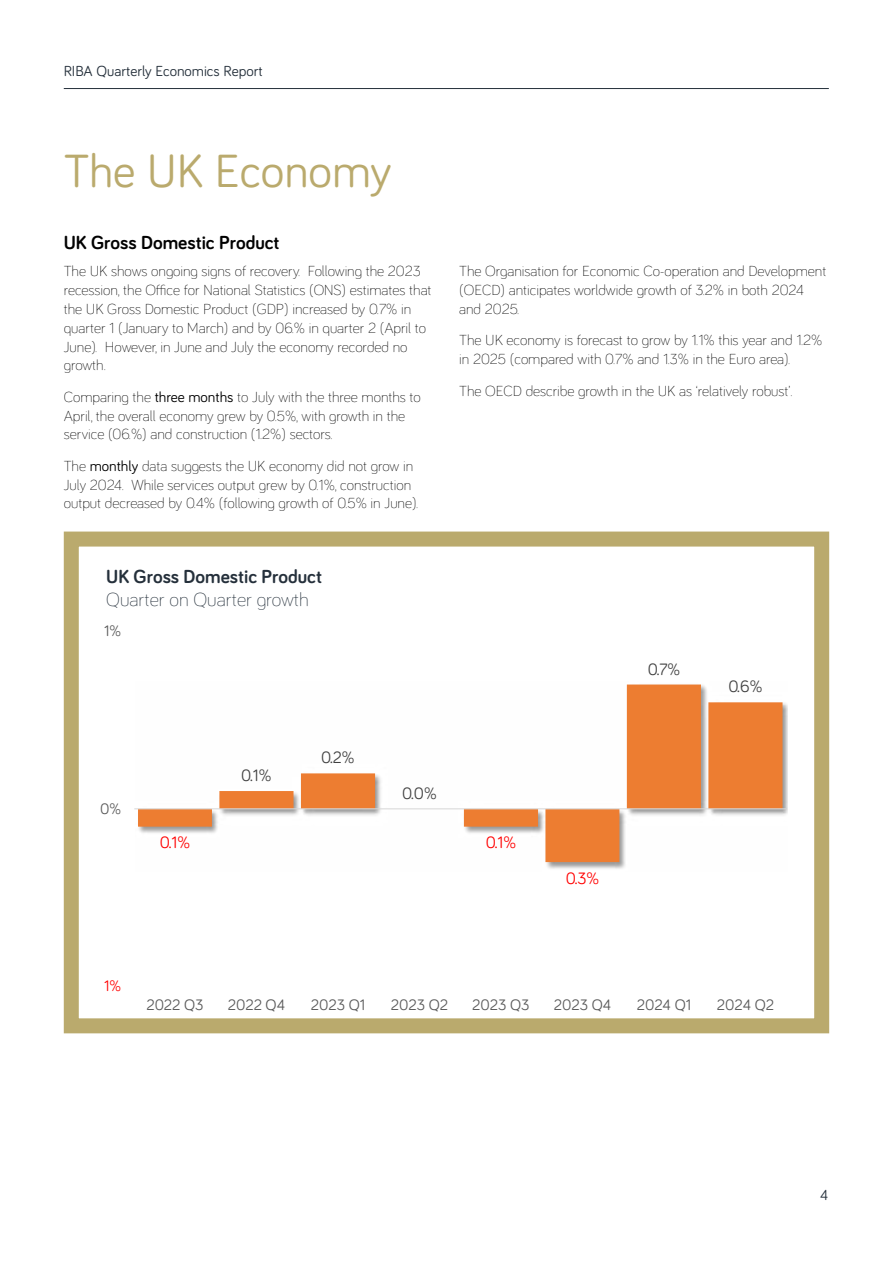
<style>
.page{position:relative;width:893px;height:1263px;background:#fff}
.page>*{position:absolute;margin:0;border:0;box-sizing:border-box;transform-origin:0 0}
.t1{font:48px "Bariol";color:#baaa6d}
.t2{font:700 19.5px "Bariol";color:#000}
.t3{font:700 19.5px "Bariol";color:#25303b}
.t4{font:300 19.5px "Bariol";color:#25303b}
.t5{font:16.95px "Bariol";color:#404040}
.t6{font:16.95px "Bariol";color:#f00}
.t7{font:15.6px "Bariol";color:#595959}
.t8{font:15.6px "Bariol";color:#f00}
.t9{font:300 15px/18.8px "Bariol";color:#000}
.t10{font:15px "Bariol";color:#25303b}
.s1{font-weight:400}
</style>
<div class="page">
<hr style="left:64px;top:88px;width:765px;height:1px;background:#25303b">
<div style="left:64px;top:531px;width:765px;height:502px;border:15px solid #baaa6d"></div>
<img style="left:135px;top:702px;width:652px;height:167px">
<svg style="left:138px;top:684px;width:644px;height:178px"></svg>
<hr style="left:134px;top:808px;width:652px;height:1px;background:#d9d9d9">
<p class="t10" style="left:64px;top:60px;width:201px">RIBA Quarterly Economics Report</p>
<h1 class="t1" style="left:64px;top:138px;width:329px">The UK Economy</h1>
<h2 class="t2" style="left:64px;top:229px;width:217px">UK Gross Domestic Product</h2>
<p class="t9" style="left:64px;top:261px;width:369px">The UK shows ongoing signs of recovery. Following the 2023 recession, the Office for National Statistics (ONS) estimates that the UK Gross Domestic Product (GDP) increased by 0.7% in quarter 1 (January to March) and by 06.% in quarter 2 (April to June). However, in June and July the economy recorded no growth.</p>
<p class="t9" style="left:64px;top:386px;width:359px">Comparing the <span class="s1">three months</span> to July with the three months to<br>April, the overall economy grew by 0.5%, with growth in the service (06.%) and construction (1.2%) sectors.</p>
<p class="t9" style="left:64px;top:455px;width:356px">The <span class="s1">monthly</span> data suggests the UK economy did not grow in<br>July 2024. While services output grew by 0.1%, construction output decreased by 0.4% (following growth of 0.5% in June).</p>
<h2 class="t3" style="left:106px;top:563px;width:217px">UK Gross Domestic Product</h2>
<h2 class="t4" style="left:106px;top:586px;width:204px">Quarter on Quarter growth</h2>
<p class="t7" style="left:104px;top:620px;width:19px">1%</p>
<p class="t7" style="left:100px;top:798px;width:22px">0%</p>
<p class="t6" style="left:160px;top:831px;width:32px">0.1%</p>
<p class="t5" style="left:241px;top:764px;width:32px">0.1%</p>
<p class="t5" style="left:321px;top:746px;width:35px">0.2%</p>
<p class="t5" style="left:402px;top:782px;width:36px">0.0%</p>
<p class="t9" style="left:459px;top:261px;width:369px">The Organisation for Economic Co-operation and Development (OECD) anticipates worldwide growth of 3.2% in both 2024 and 2025.</p>
<p class="t9" style="left:459px;top:330px;width:364px">The UK economy is forecast to grow by 1.1% this year and 1.2% in 2025 (compared with 0.7% and 1.3% in the Euro area).</p>
<p class="t9" style="left:459px;top:380px;width:335px">The OECD describe growth in the UK as ‘relatively robust’.</p>
<p class="t5" style="left:648px;top:657px;width:34px">0.7%</p>
<p class="t5" style="left:728px;top:675px;width:35px">0.6%</p>
<p class="t6" style="left:486px;top:831px;width:32px">0.1%</p>
<p class="t6" style="left:566px;top:866px;width:35px">0.3%</p>
<p class="t8" style="left:104px;top:975px;width:19px">1%</p>
<p class="t7" style="left:146px;top:994px;width:59px">2022 Q3</p>
<p class="t7" style="left:228px;top:994px;width:59px">2022 Q4</p>
<p class="t7" style="left:311px;top:994px;width:56px">2023 Q1</p>
<p class="t7" style="left:391px;top:994px;width:59px">2023 Q2</p>
<p class="t7" style="left:472px;top:994px;width:59px">2023 Q3</p>
<p class="t7" style="left:554px;top:994px;width:59px">2023 Q4</p>
<p class="t7" style="left:637px;top:994px;width:56px">2024 Q1</p>
<p class="t7" style="left:717px;top:994px;width:59px">2024 Q2</p>
<p class="t10" style="left:820px;top:1184px;width:10px">4</p>
</div>
